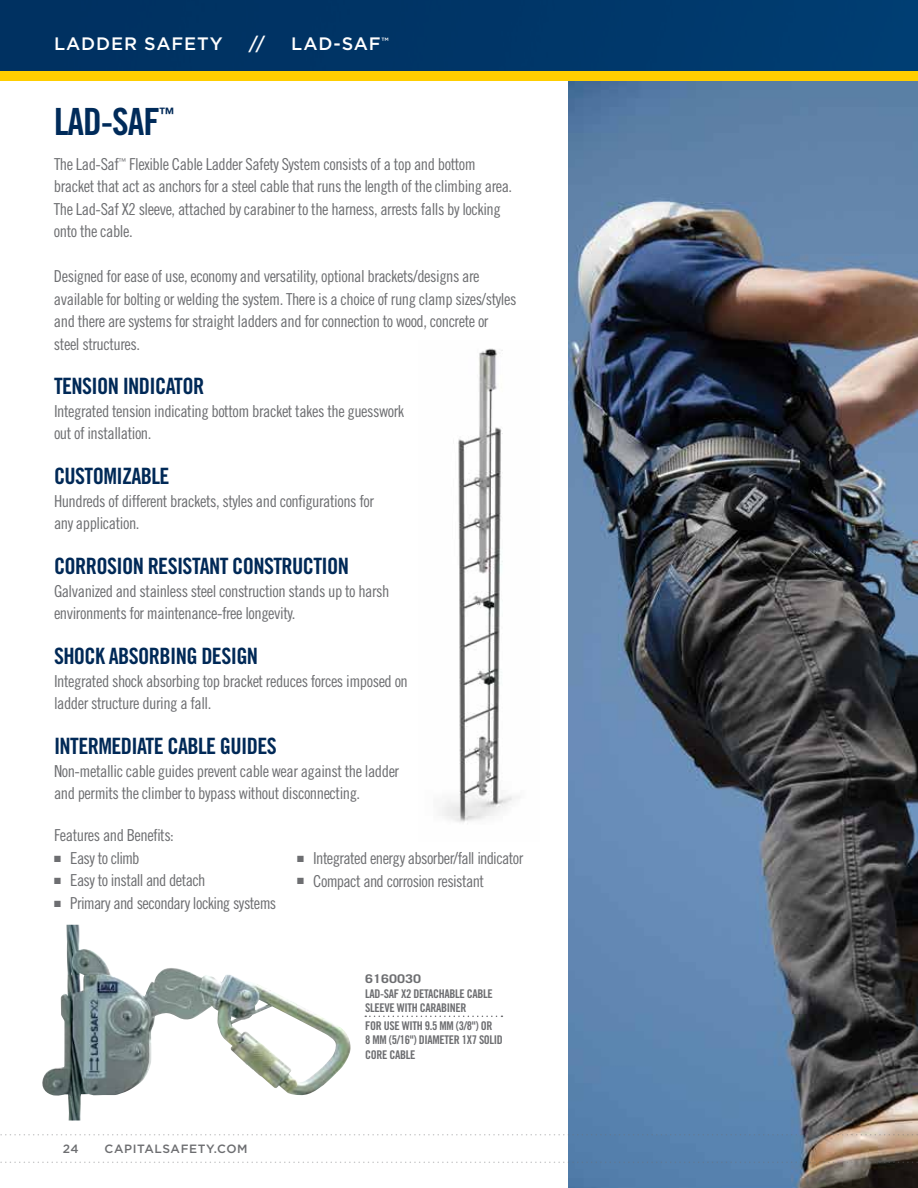
<style>
.page{position:relative;width:918px;height:1188px;background:#fff}
.page>*{position:absolute;margin:0;border:0;box-sizing:border-box;transform-origin:0 0}
.t1{font:37.5px "Trade Gothic LT Std Bd Cn 20";letter-spacing:-.03em;color:#002b5a}
.t2{font:22.5px "Trade Gothic LT Std Bd Cn 20";letter-spacing:-.03em;color:#002957}
.t3{font:500 18px "Gotham";letter-spacing:.05em;color:#fff}
.t4{font:16.5px/22.5px "Trade Gothic LT Std Cn 18";letter-spacing:-.03em;color:#6d6e71}
.t5{font:15.75px "Trade Gothic LT Std Bd Cn 20";color:#002957}
.t6{font:12px/14.2px "Trade Gothic LT Std Bd Cn 20";letter-spacing:-.03em;color:#6d6e71}
.t7{font:500 12px "Gotham";letter-spacing:.05em;color:#6d6e71}
.t8{font:700 12px "Trade Gothic LT Std";color:#6d6e71;scale:1.2 1}
</style>
<div class="page">
<img style="left:568px;top:81px;width:350px;height:1107px">
<div style="left:0;top:24px;width:918px;height:57px;background:#ffce00"></div>
<img style="left:0;top:0;width:918px;height:71px">
<svg style="left:0;top:1134px;width:918px;height:2px"></svg>
<svg style="left:0;top:1162px;width:918px;height:1px"></svg>
<img style="left:442px;top:348px;width:70px;height:475px">
<svg style="left:365px;top:1016px;width:137px;height:1px"></svg>
<img style="left:42px;top:925px;width:309px;height:195px">
<p class="t3" style="left:54px;top:32px;width:170px">LADDER SAFETY</p>
<p class="t3" style="left:249px;top:32px;width:18px">//</p>
<p class="t3" style="left:291px;top:32px;width:99px">LAD-SAF<sup>™</sup></p>
<h1 class="t1" style="left:54px;top:99px;width:108px">LAD-SAF</h1>
<p class="t5" style="left:159px;top:104px;width:17px">™</p>
<p class="t4" style="left:54px;top:152px;width:460px">The Lad-Saf<sup>™</sup> Flexible Cable Ladder Safety System consists of a top and bottom bracket that act as anchors for a steel cable that runs the length of the climbing area.<br>The Lad-Saf X2 sleeve, attached by carabiner to the harness, arrests falls by locking onto the cable.</p>
<p class="t4" style="left:54px;top:265px;width:464px">Designed for ease of use, economy and versatility, optional brackets/designs are available for bolting or welding the system. There is a choice of rung clamp sizes/styles and there are systems for straight ladders and for connection to wood, concrete or steel structures.</p>
<h2 class="t2" style="left:54px;top:373px;width:152px">TENSION INDICATOR</h2>
<p class="t4" style="left:54px;top:399px;width:352px">Integrated tension indicating bottom bracket takes the guesswork out of installation.</p>
<h2 class="t2" style="left:54px;top:463px;width:11px">CUSTOMIZABLE</h2>
<p class="t4" style="left:54px;top:489px;width:322px">Hundreds of different brackets, styles and configurations for any application.</p>
<h2 class="t2" style="left:54px;top:553px;width:11px">CORROSION</h2>
<h2 class="t2" style="left:148px;top:553px;width:10px">RESISTANT</h2>
<h2 class="t2" style="left:232px;top:553px;width:11px">CONSTRUCTION</h2>
<p class="t4" style="left:54px;top:579px;width:337px">Galvanized and stainless steel construction stands up to harsh environments for maintenance-free longevity.</p>
<h2 class="t2" style="left:54px;top:643px;width:12px">SHOCK</h2>
<h2 class="t2" style="left:109px;top:643px;width:11px">ABSORBING</h2>
<h2 class="t2" style="left:201px;top:643px;width:11px">DESIGN</h2>
<p class="t4" style="left:54px;top:669px;width:355px">Integrated shock absorbing top bracket reduces forces imposed on ladder structure during a fall.</p>
<h2 class="t2" style="left:54px;top:733px;width:10px">INTERMEDIATE</h2>
<h2 class="t2" style="left:167px;top:733px;width:11px">CABLE</h2>
<h2 class="t2" style="left:220px;top:733px;width:11px">GUIDES</h2>
<p class="t4" style="left:54px;top:759px;width:347px">Non-metallic cable guides prevent cable wear against the ladder and permits the climber to bypass without disconnecting.</p>
<p class="t4" style="left:54px;top:824px;width:121px">Features and Benefits:</p>
<p class="t4" style="left:54px;top:847px;width:87px">■ Easy to climb</p>
<p class="t4" style="left:54px;top:869px;width:153px">■ Easy to install and detach</p>
<p class="t4" style="left:54px;top:892px;width:224px">■ Primary and secondary locking systems</p>
<p class="t4" style="left:297px;top:847px;width:228px">■ Integrated energy absorber/fall indicator</p>
<p class="t4" style="left:297px;top:869px;width:189px">■ Compact and corrosion resistant</p>
<p class="t8" style="left:365px;top:972px;width:48px">6160030</p>
<p class="t6" style="left:365px;top:986px;width:129px">LAD-SAF X2 DETACHABLE CABLE<br>SLEEVE WITH CARABINER</p>
<p class="t6" style="left:365px;top:1019px;width:139px">FOR USE WITH 9.5 MM (3/8") OR<br>8 MM (5/16") DIAMETER 1X7 SOLID<br>CORE CABLE</p>
<p class="t7" style="left:63px;top:1141px;width:17px">24</p>
<p class="t7" style="left:105px;top:1141px;width:145px">CAPITALSAFETY.COM</p>
</div>
